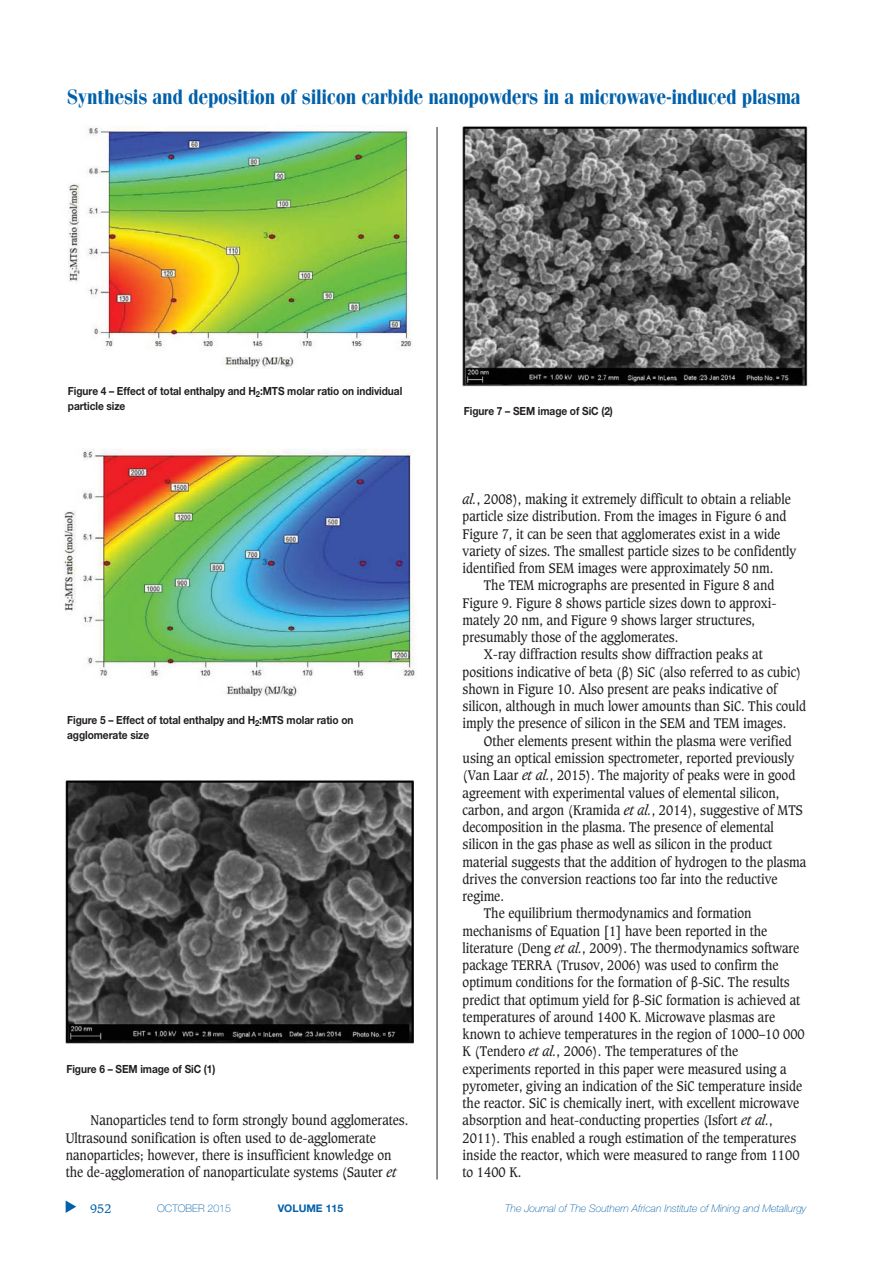
<style>
.page{position:relative;width:893px;height:1263px;background:#fff}
.page>*{position:absolute;margin:0;border:0;box-sizing:border-box;transform-origin:0 0}
.t1{font:21px "Cg Fenice Bd";letter-spacing:-.01em;color:#0060a9;scale:.9 1}
.t2{font:13.5px/17.2px "Caxton";color:#231f20;scale:.9 1}
.t3{font:12px "Caxton";color:#0060a9}
.t4{font:700 11.25px/15px "Helvetica Neue";letter-spacing:-.005em;color:#231f20;scale:.9 1}
.t5{font:italic 100 10.5px "Helvetica Neue";color:#0060a9}
.t6{font:100 10.5px "Helvetica Neue";color:#0060a9}
.t7{font:700 10.5px "Helvetica Neue";color:#0060a9}
.s1{font-style:italic}
.s2{font-family:"Lucida Grande"}
</style>
<div class="page">
<hr style="left:437px;top:127px;width:1px;height:1052px;background:#231f20">
<img style="left:68px;top:127px;width:344px;height:242px">
<img style="left:64px;top:449px;width:353px;height:248px">
<img style="left:65px;top:780px;width:348px;height:264px">
<img style="left:462px;top:126px;width:346px;height:260px">
<h1 class="t1" style="left:67px;top:88px;width:816px">Synthesis and deposition of silicon carbide nanopowders in a microwave-induced plasma</h1>
<p class="t4" style="left:68px;top:385px;width:373px">Figure 4 – Effect of total enthalpy and H<sub>2</sub>:MTS molar ratio on individual particle size</p>
<p class="t4" style="left:67px;top:714px;width:320px">Figure 5 – Effect of total enthalpy and H<sub>2</sub>:MTS molar ratio on agglomerate size</p>
<p class="t4" style="left:66px;top:1063px;width:167px">Figure 6 – SEM image of SiC (1)</p>
<p class="t2" style="left:66px;top:1113px;width:382px;text-indent:25px">Nanoparticles tend to form strongly bound agglomerates.<br>Ultrasound sonification is often used to de-agglomerate nanoparticles; however, there is insufficient knowledge on the de-agglomeration of nanoparticulate systems (Sauter <span class="s1">et</span></p>
<p class="t4" style="left:464px;top:405px;width:167px">Figure 7 – SEM image of SiC (2)</p>
<p class="t2" style="left:463px;top:492px;width:366px"><span class="s1">al.</span>, 2008), making it extremely difficult to obtain a reliable</p>
<p class="t2" style="left:463px;top:509px;width:361px">particle size distribution. From the images in Figure 6 and</p>
<p class="t2" style="left:463px;top:526px;width:355px">Figure 7, it can be seen that agglomerates exist in a wide</p>
<p class="t2" style="left:463px;top:543px;width:372px">variety of sizes. The smallest particle sizes to be confidently</p>
<p class="t2" style="left:463px;top:561px;width:347px">identified from SEM images were approximately 50 nm.</p>
<p class="t2" style="left:484px;top:578px;width:324px">The TEM micrographs are presented in Figure 8 and</p>
<p class="t2" style="left:463px;top:595px;width:350px">Figure 9. Figure 8 shows particle sizes down to approxi-</p>
<p class="t2" style="left:463px;top:612px;width:327px">mately 20 nm, and Figure 9 shows larger structures,</p>
<p class="t2" style="left:463px;top:630px;width:241px">presumably those of the agglomerates.</p>
<p class="t2" style="left:484px;top:647px;width:311px">X-ray diffraction results show diffraction peaks at</p>
<p class="t2" style="left:463px;top:664px;width:378px">positions indicative of beta (<span class="s2">β</span>) SiC (also referred to as cubic)</p>
<p class="t2" style="left:463px;top:681px;width:351px">shown in Figure 10. Also present are peaks indicative of</p>
<p class="t2" style="left:463px;top:699px;width:383px">silicon, although in much lower amounts than SiC. This could</p>
<p class="t2" style="left:463px;top:716px;width:361px">imply the presence of silicon in the SEM and TEM images.</p>
<p class="t2" style="left:484px;top:733px;width:344px">Other elements present within the plasma were verified</p>
<p class="t2" style="left:463px;top:750px;width:370px">using an optical emission spectrometer, reported previously</p>
<p class="t2" style="left:463px;top:768px;width:371px">(Van Laar <span class="s1">et al.</span>, 2015). The majority of peaks were in good</p>
<p class="t2" style="left:463px;top:785px;width:354px">agreement with experimental values of elemental silicon,</p>
<p class="t2" style="left:463px;top:802px;width:379px">carbon, and argon (Kramida <span class="s1">et al.</span>, 2014), suggestive of MTS</p>
<p class="t2" style="left:463px;top:819px;width:347px">decomposition in the plasma. The presence of elemental</p>
<p class="t2" style="left:463px;top:837px;width:346px">silicon in the gas phase as well as silicon in the product</p>
<p class="t2" style="left:463px;top:854px;width:383px">material suggests that the addition of hydrogen to the plasma</p>
<p class="t2" style="left:463px;top:871px;width:351px">drives the conversion reactions too far into the reductive</p>
<p class="t2" style="left:463px;top:888px;width:47px">regime.</p>
<p class="t2" style="left:484px;top:906px;width:299px">The equilibrium thermodynamics and formation</p>
<p class="t2" style="left:463px;top:923px;width:340px">mechanisms of Equation [1] have been reported in the</p>
<p class="t2" style="left:463px;top:940px;width:376px">literature (Deng <span class="s1">et al.</span>, 2009). The thermodynamics software</p>
<p class="t2" style="left:463px;top:957px;width:353px">package TERRA (Trusov, 2006) was used to confirm the</p>
<p class="t2" style="left:463px;top:975px;width:365px">optimum conditions for the formation of <span class="s2">β</span>-SiC. The results</p>
<p class="t2" style="left:463px;top:992px;width:377px">predict that optimum yield for <span class="s2">β</span>-SiC formation is achieved at</p>
<p class="t2" style="left:463px;top:1009px;width:349px">temperatures of around 1400 K. Microwave plasmas are</p>
<p class="t2" style="left:463px;top:1026px;width:382px">known to achieve temperatures in the region of 1000–10 000</p>
<p class="t2" style="left:463px;top:1044px;width:308px">K (Tendero <span class="s1">et al.</span>, 2006). The temperatures of the</p>
<p class="t2" style="left:463px;top:1061px;width:362px">experiments reported in this paper were measured using a</p>
<p class="t2" style="left:463px;top:1078px;width:379px">pyrometer, giving an indication of the SiC temperature inside</p>
<p class="t2" style="left:463px;top:1095px;width:376px">the reactor. SiC is chemically inert, with excellent microwave</p>
<p class="t2" style="left:463px;top:1113px;width:346px">absorption and heat-conducting properties (Isfort <span class="s1">et al.</span>,</p>
<p class="t2" style="left:463px;top:1130px;width:372px">2011). This enabled a rough estimation of the temperatures</p>
<p class="t2" style="left:463px;top:1147px;width:376px">inside the reactor, which were measured to range from 1100</p>
<p class="t2" style="left:463px;top:1165px;width:67px">to 1400 K.</p>
<p class="t3" style="left:90px;top:1202px;width:23px">952</p>
<p class="t6" style="left:157px;top:1202px;width:75px">OCTOBER 2015</p>
<p class="t7" style="left:278px;top:1204px;width:67px">VOLUME 115</p>
<p class="t5" style="left:505px;top:1204px;width:303px">The Journal of The Southern African Institute of Mining and Metallurgy</p>
</div>
